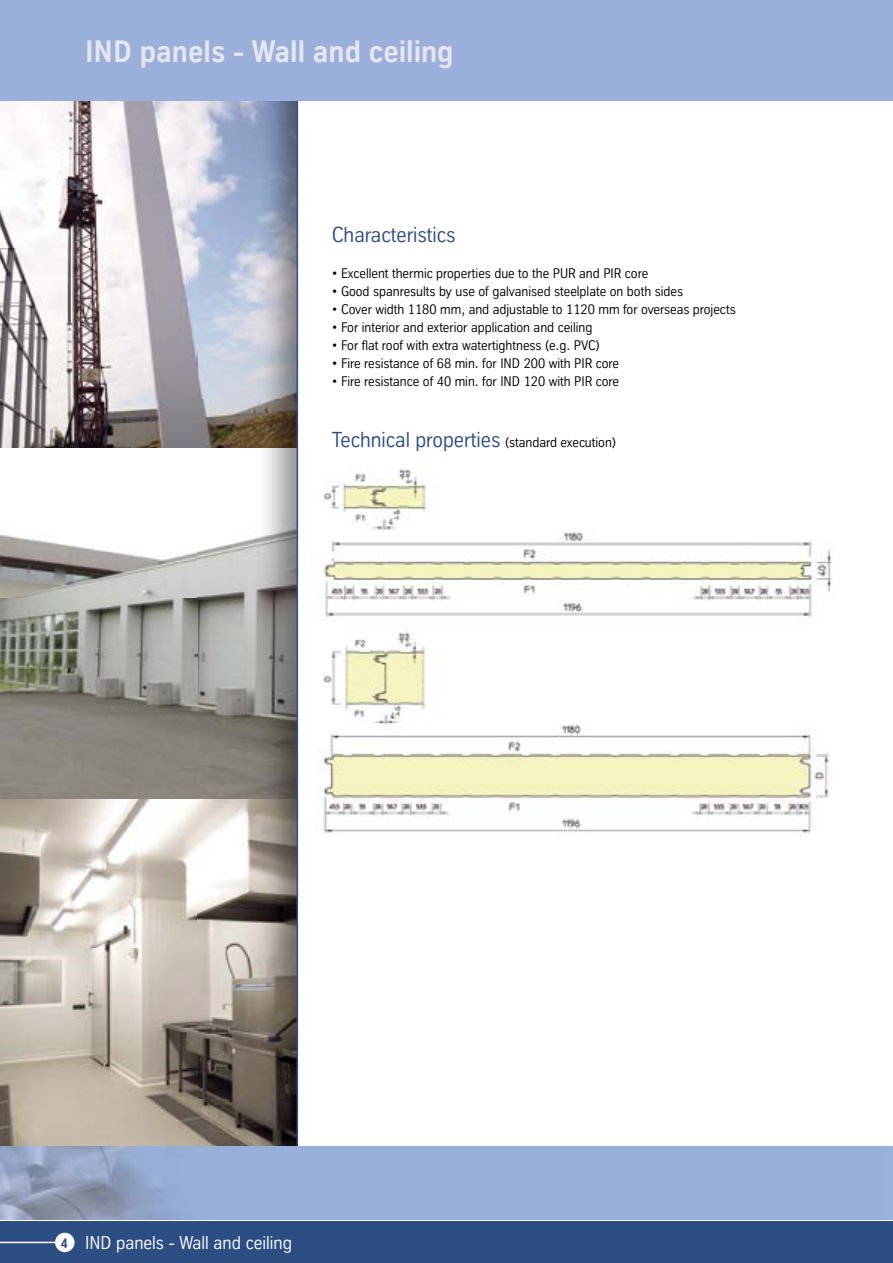
<style>
.page{position:relative;width:893px;height:1263px;background:#fff}
.page>*{position:absolute;margin:0;border:0;box-sizing:border-box;transform-origin:0 0}
.t1{font:700 30px "TK Type";color:#e5e6ef}
.t2{font:21px "TK Type";color:#2d4e83}
.t3{font:18px "TK Type";color:#fff}
.t4{font:13.5px "TK Type";color:#000}
.t5{font:700 13.5px "TK Type";color:#2d4e83}
.s1{font-size:13.5px;color:#000}
</style>
<div class="page">
<img style="left:0;top:100px;width:297px;height:1047px">
<hr style="left:297px;top:78px;width:1px;height:1086px;background:#2d4e83">
<svg style="left:0;top:1219px;width:893px;height:3px"></svg>
<div style="left:0;top:1222px;width:893px;height:41px;background:#2d4e83"></div>
<img style="left:0;top:1147px;width:893px;height:72px">
<div style="left:0;top:0;width:893px;height:100px;background:#9aafd9"></div>
<img style="left:316px;top:725px;width:513px;height:109px">
<img style="left:322px;top:627px;width:131px;height:103px">
<img style="left:323px;top:468px;width:104px;height:62px">
<img style="left:323px;top:531px;width:509px;height:90px">
<hr style="left:0;top:1242px;width:55px;height:1px;background:#fff">
<div style="left:55px;top:1233px;width:20px;height:19px;background:#fff;border-radius:50%"></div>
<h1 class="t1" style="left:85px;top:35px;width:370px">IND panels - Wall and ceiling</h1>
<h2 class="t2" style="left:332px;top:223px;width:125px">Characteristics</h2>
<p class="t4" style="left:332px;top:266px;width:318px">• excellent thermic properties due to the Pur and PIr core</p>
<p class="t4" style="left:332px;top:284px;width:353px">• good spanresults by use of galvanised steelplate on both sides</p>
<p class="t4" style="left:332px;top:302px;width:406px">• Cover width 1180 mm, and adjustable to 1120 mm for overseas projects</p>
<p class="t4" style="left:332px;top:320px;width:262px">• For interior and exterior application and ceiling</p>
<p class="t4" style="left:332px;top:338px;width:270px">• For flat roof with extra watertightness (e.g. PVC)</p>
<p class="t4" style="left:332px;top:356px;width:289px">• Fire resistance of 68 min. for IND 200 with PIr core</p>
<p class="t4" style="left:332px;top:374px;width:289px">• Fire resistance of 40 min. for IND 120 with PIr core</p>
<h2 class="t2" style="left:332px;top:429px;width:286px">Technical properties <span class="s1">(standard execution)</span></h2>
<p class="t5" style="left:61px;top:1236px;width:9px">4</p>
<h3 class="t3" style="left:85px;top:1233px;width:209px">IND panels - Wall and ceiling</h3>
</div>
